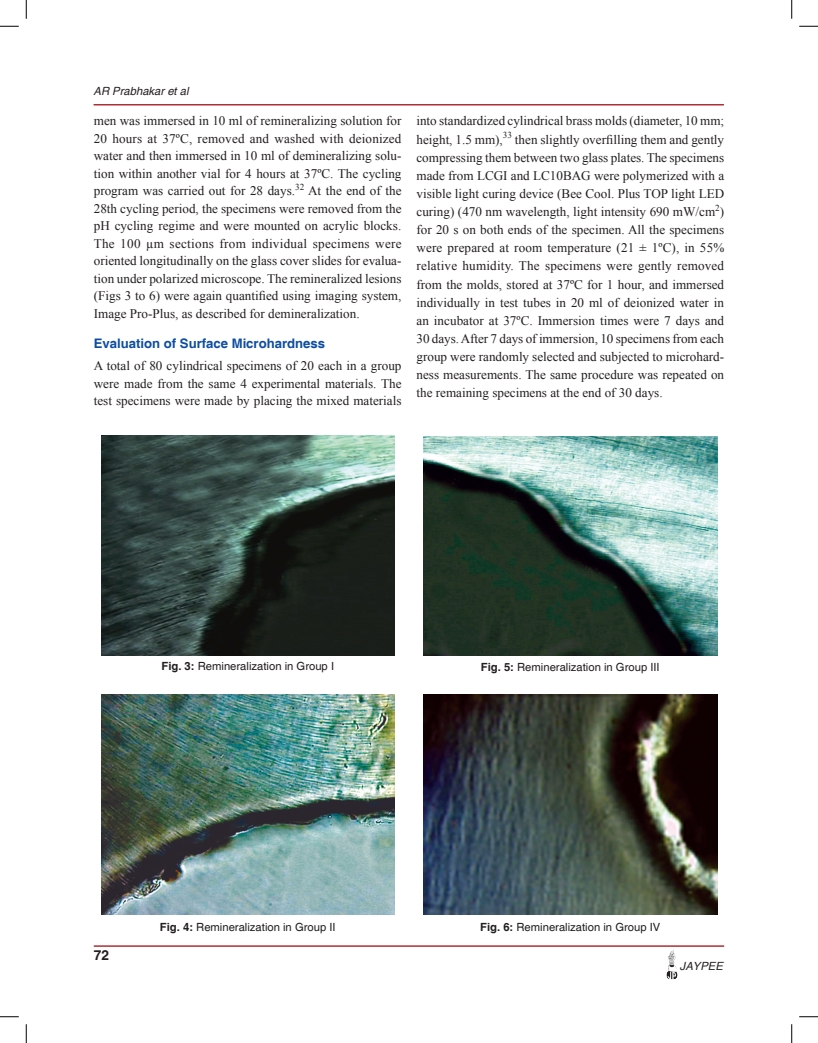
<style>
.page{position:relative;width:818px;height:1043px;background:#fff}
.page>*{position:absolute;margin:0;border:0;box-sizing:border-box;transform-origin:0 0}
.t1{font:700 13.75px "Helvetica";color:#231f20}
.t2{font:13.12px/18.1px "Times New Roman";color:#231f20;text-align:justify}
.t3{font:700 13.12px "Helvetica";color:#0d4da1}
.t4{font:11.25px "Helvetica";color:#231f20}
.t5{font:italic 11.25px "Helvetica";color:#231f20}
.s1{font-weight:700}
</style>
<div class="page">
<hr style="left:94px;top:104px;width:630px;height:1px;background:#9d070d">
<hr style="left:94px;top:945px;width:630px;height:1px;background:#9d070d">
<img style="left:666px;top:950px;width:11px;height:29px">
<img style="left:101px;top:435px;width:293px;height:220px">
<img style="left:423px;top:436px;width:294px;height:219px">
<img style="left:101px;top:694px;width:293px;height:220px">
<img style="left:423px;top:694px;width:294px;height:220px">
<svg style="left:0;top:25px;width:19px;height:2px"></svg>
<svg style="left:799px;top:25px;width:19px;height:2px"></svg>
<svg style="left:0;top:1016px;width:19px;height:1px"></svg>
<svg style="left:799px;top:1016px;width:19px;height:1px"></svg>
<svg style="left:25px;top:0;width:2px;height:19px"></svg>
<svg style="left:25px;top:1024px;width:2px;height:18px"></svg>
<svg style="left:791px;top:0;width:1px;height:19px"></svg>
<svg style="left:791px;top:1024px;width:1px;height:18px"></svg>
<p class="t5" style="left:94px;top:85px;width:97px">AR Prabhakar et al</p>
<p class="t2" style="left:94px;top:112px;width:309px;line-height:17.5px">men was immersed in 10 ml of remineralizing solution for 20 hours at 37ºC, removed and washed with deionized water and then immersed in 10 ml of demineralizing solu&shy;tion within another vial for 4 hours at 37ºC. The cycling program was carried out for 28 days.<sup>32</sup> At the end of the 28th cycling period, the specimens were removed from the pH cycling regime and were mounted on acrylic blocks.<br>The 100 µm sections from individual specimens were oriented longitudinally on the glass cover slides for evalua&shy;tion under polarized microscope. The remineralized lesions (Figs 3 to 6) were again quantified using imaging system, Image Pro-Plus, as described for demineralization.</p>
<p class="t3" style="left:94px;top:335px;width:233px">Evaluation of Surface Microhardness</p>
<p class="t2" style="left:94px;top:357px;width:309px;line-height:17px">A total of 80 cylindrical specimens of 20 each in a group were made from the same 4 experimental materials. The test specimens were made by placing the mixed materials</p>
<p class="t2" style="left:416px;top:112px;width:309px">into standardized cylindrical brass molds (diameter, 10 mm; height, 1.5 mm),<sup>33</sup> then slightly overfilling them and gently compressing them between two glass plates. The specimens made from LCGI and LC10BAG were polymerized with a visible light curing device (Bee Cool. Plus TOP light LED curing) (470 nm wavelength, light intensity 690 mW/cm<sup>2</sup>) for 20 s on both ends of the specimen. All the specimens were prepared at room temperature (21 ± 1ºC), in 55% relative humidity. The specimens were gently removed from the molds, stored at 37ºC for 1 hour, and immersed individually in test tubes in 20 ml of deionized water in an incubator at 37ºC. Immersion times were 7 days and 30 days. After 7 days of immersion, 10 specimens from each group were randomly selected and subjected to microhard&shy;ness measurements. The same procedure was repeated on the remaining specimens at the end of 30 days.</p>
<p class="t4" style="left:161px;top:660px;width:174px"><span class="s1">Fig. 3:</span> Remineralization in Group I</p>
<p class="t1" style="left:94px;top:946px;width:17px">72</p>
<p class="t4" style="left:160px;top:920px;width:177px"><span class="s1">Fig. 4:</span> Remineralization in Group II</p>
<p class="t4" style="left:481px;top:660px;width:180px"><span class="s1">Fig. 5:</span> Remineralization in Group III</p>
<p class="t4" style="left:480px;top:920px;width:182px"><span class="s1">Fig. 6:</span> Remineralization in Group IV</p>
<p class="t5" style="left:679px;top:959px;width:45px">JAYPEE</p>
</div>
